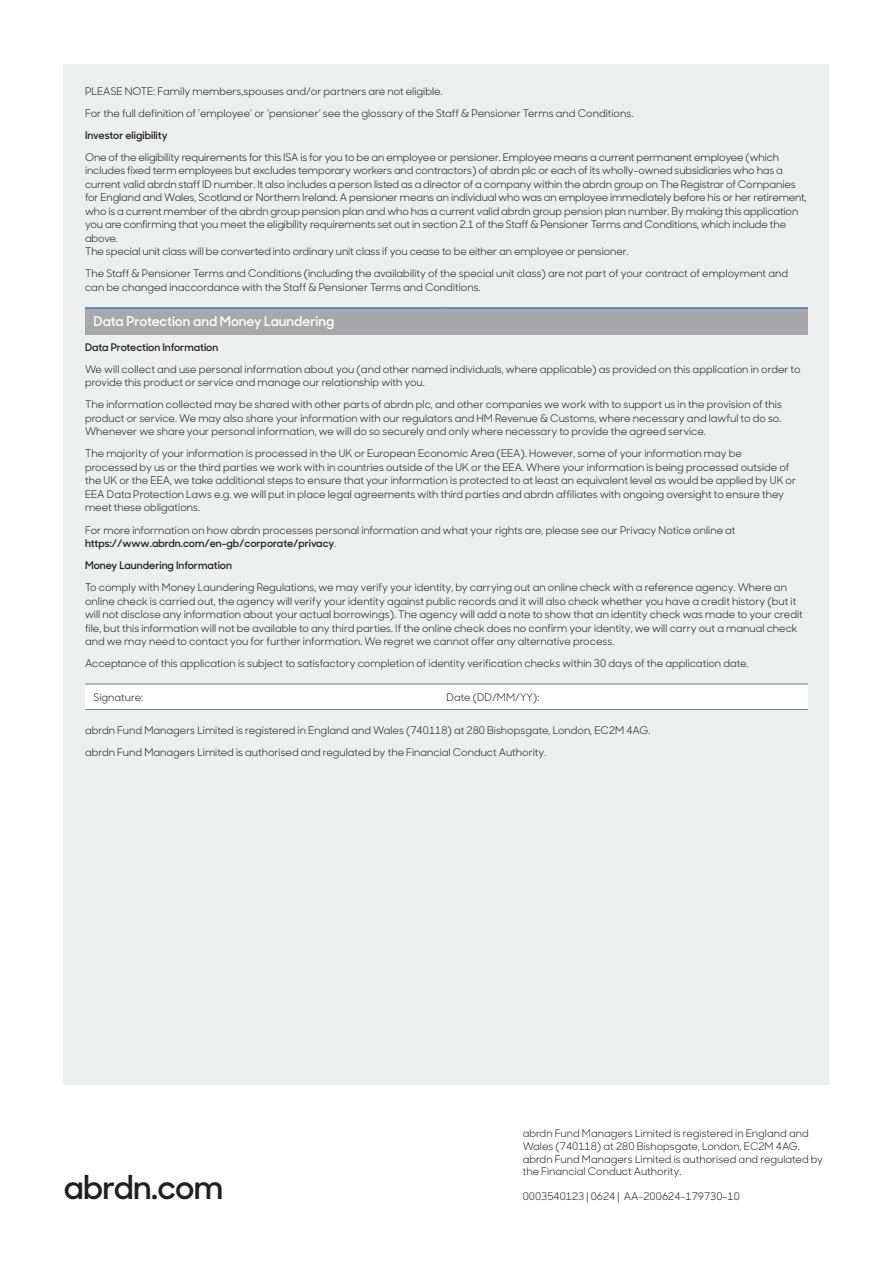
<style>
.page{position:relative;width:893px;height:1263px;background:#fff}
.page>*{position:absolute;margin:0;border:0;box-sizing:border-box;transform-origin:0 0}
.t1{font:600 33px "Sharp Sans Display No 1";letter-spacing:-.02em;color:#231f20}
.t2{font:600 13.5px "Sharp Sans Display No 1";color:#fff}
.t3{font:10.5px/13.5px "Sharp Sans Display No 1";color:#231f20}
.t4{font:600 10.5px "Sharp Sans Display No 1";color:#231f20}
.s1{font-weight:600}
</style>
<div class="page">
<div style="left:64px;top:64px;width:765px;height:1020px;background:#edeeee"></div>
<div style="left:85px;top:308px;width:723px;height:27px;background:#a7a8a9"></div>
<div style="left:85px;top:685px;width:723px;height:24px;background:#fff"></div>
<hr style="left:85px;top:307px;width:361px;height:1px;background:#0057b7">
<hr style="left:446px;top:307px;width:362px;height:1px;background:#0057b7">
<hr style="left:85px;top:684px;width:361px;height:1px;background:#7b8080">
<hr style="left:446px;top:684px;width:362px;height:1px;background:#7b8080">
<hr style="left:85px;top:709px;width:361px;height:1px;background:#7b8080">
<hr style="left:446px;top:709px;width:362px;height:1px;background:#7b8080">
<p class="t3" style="left:85px;top:79px;width:550px;line-height:22px">PLEASE NOTE: Family members,spouses and/or partners are not eligible.<br>For the full definition of ‘employee’ or ‘pensioner’ see the glossary of the Staff &amp; Pensioner Terms and Conditions.</p>
<p class="t4" style="left:85px;top:127px;width:84px">Investor eligibility</p>
<p class="t3" style="left:85px;top:150px;width:723px">One of the eligibility requirements for this ISA is for you to be an employee or pensioner. Employee means a current permanent employee (which includes fixed term employees but excludes temporary workers and contractors) of abrdn plc or each of its wholly-owned subsidiaries who has a current valid abrdn staff ID number. It also includes a person listed as a director of a company within the abrdn group on The Registrar of Companies for England and Wales, Scotland or Northern Ireland. A pensioner means an individual who was an employee immediately before his or her retirement, who is a current member of the abrdn group pension plan and who has a current valid abrdn group pension plan number. By making this application you are confirming that you meet the eligibility requirements set out in section 2.1 of the Staff &amp; Pensioner Terms and Conditions, which include the above.<br>The special unit class will be converted into ordinary unit class if you cease to be either an employee or pensioner.</p>
<p class="t3" style="left:85px;top:266px;width:705px">The Staff &amp; Pensioner Terms and Conditions (including the availability of the special unit class) are not part of your contract of employment and can be changed inaccordance with the Staff &amp; Pensioner Terms and Conditions.</p>
<p class="t2" style="left:94px;top:311px;width:242px">Data Protection and Money Laundering</p>
<p class="t4" style="left:85px;top:339px;width:135px">Data Protection Information</p>
<p class="t3" style="left:85px;top:362px;width:717px">We will collect and use personal information about you (and other named individuals, where applicable) as provided on this application in order to provide this product or service and manage our relationship with you.</p>
<p class="t3" style="left:85px;top:397px;width:698px;text-align:justify">The information collected may be shared with other parts of abrdn plc, and other companies we work with to support us in the provision of this product or service. We may also share your information with our regulators and HM Revenue &amp; Customs, where necessary and lawful to do so.<br>Whenever we share your personal information, we will do so securely and only where necessary to provide the agreed service.</p>
<p class="t3" style="left:85px;top:446px;width:713px">The majority of your information is processed in the UK or European Economic Area (EEA). However, some of your information may be processed by us or the third parties we work with in countries outside of the UK or the EEA. Where your information is being processed outside of the UK or the EEA, we take additional steps to ensure that your information is protected to at least an equivalent level as would be applied by UK or EEA Data Protection Laws e.g. we will put in place legal agreements with third parties and abrdn affiliates with ongoing oversight to ensure they meet these obligations.</p>
<p class="t3" style="left:85px;top:522px;width:652px">For more information on how abrdn processes personal information and what your rights are, please see our Privacy Notice online at <span class="s1">https://www.abrdn.com/en-gb/corporate/privacy</span>.</p>
<p class="t4" style="left:85px;top:557px;width:148px">Money Laundering Information</p>
<p class="t3" style="left:85px;top:580px;width:719px">To comply with Money Laundering Regulations, we may verify your identity, by carrying out an online check with a reference agency. Where an online check is carried out, the agency will verify your identity against public records and it will also check whether you have a credit history (but it will not disclose any information about your actual borrowings). The agency will add a note to show that an identity check was made to your credit file, but this information will not be available to any third parties. If the online check does no confirm your identity, we will carry out a manual check and we may need to contact you for further information. We regret we cannot offer any alternative process.</p>
<p class="t3" style="left:85px;top:656px;width:665px">Acceptance of this application is subject to satisfactory completion of identity verification checks within 30 days of the application date.</p>
<p class="t3" style="left:94px;top:689px;width:51px">Signature:</p>
<p class="t3" style="left:446px;top:689px;width:94px">Date (DD/MM/YY):</p>
<p class="t3" style="left:85px;top:719px;width:567px;line-height:22px">abrdn Fund Managers Limited is registered in England and Wales (740118) at 280 Bishopsgate, London, EC2M 4AG. abrdn Fund Managers Limited is authorised and regulated by the Financial Conduct Authority.</p>
<h1 class="t1" style="left:64px;top:1162px;width:161px">abrdn.com</h1>
<p class="t3" style="left:523px;top:1126px;width:302px;line-height:12.6px">abrdn Fund Managers Limited is registered in England and Wales (740118) at 280 Bishopsgate, London, EC2M 4AG. abrdn Fund Managers Limited is authorised and regulated by the Financial Conduct Authority.</p>
<p class="t3" style="left:523px;top:1189px;width:219px">0003540123 | 0624 | AA-200624-179730-10</p>
</div>
